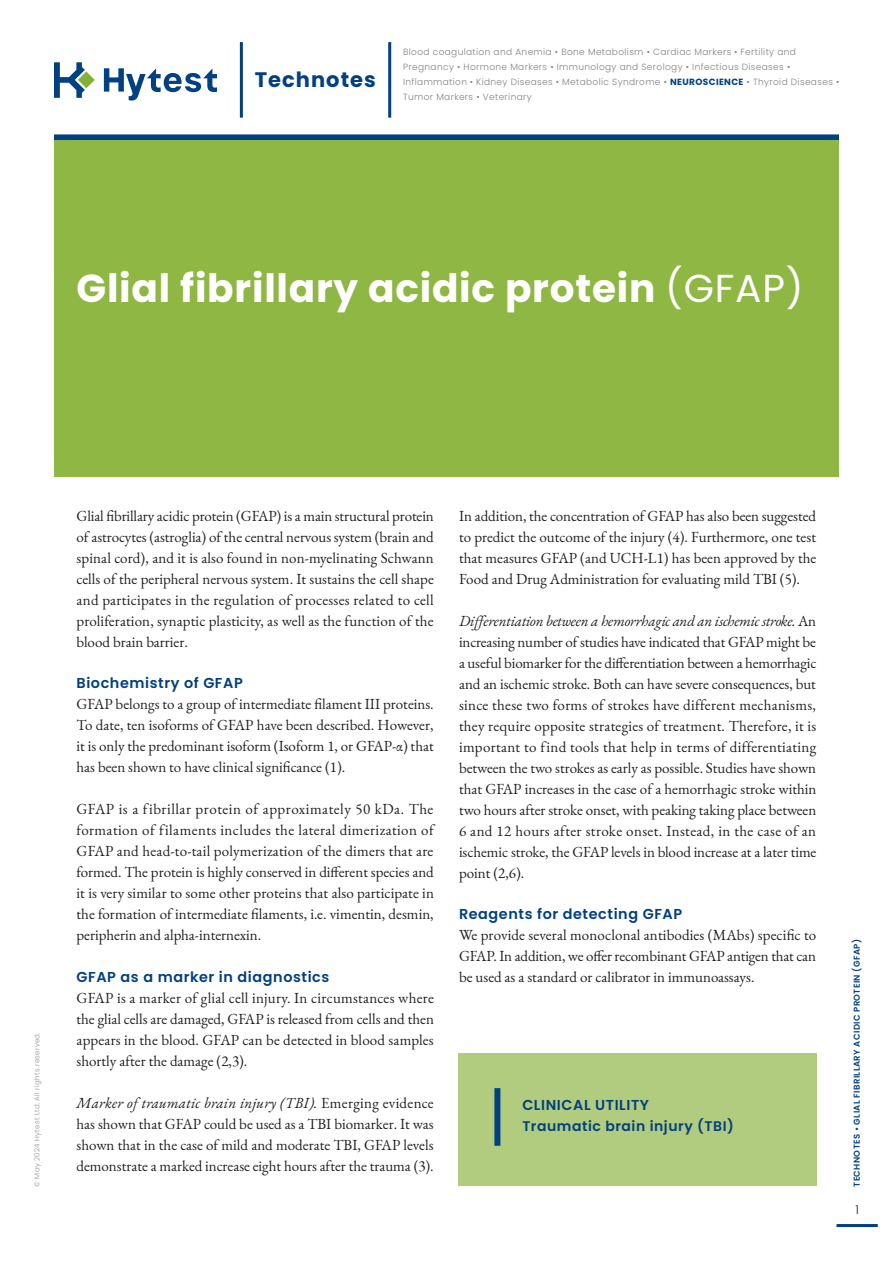
<style>
.page{position:relative;width:893px;height:1263px;background:#fff}
.page>*{position:absolute;margin:0;border:0;box-sizing:border-box;transform-origin:0 0}
.Otsikko{font:700 39px "Poppins";letter-spacing:.02em;color:#fff}
.t1{font:700 21px "Poppins";letter-spacing:.05em;color:#014081}
.Leipäteksti{font:15px/21px "EB Garamond";color:#231f20;text-align:justify}
.Väliotsikko_pienellä{font:600 14.4px "Poppins";letter-spacing:.04em;color:#014081}
.Nosto{font:600 14.4px "Poppins";letter-spacing:.04em;color:#014081}
.Nosto-2{font:600 13.95px "Poppins";letter-spacing:.04em;color:#014081}
.t2{font:300 12px "Poppins";color:#002842}
.t3{font:300 9px/15px "Poppins";letter-spacing:.04em;color:#808285}
.t4{font:600 8.55px "Poppins";letter-spacing:.04em;color:#014081}
.t5{font:300 7.05px "Poppins";letter-spacing:.04em;color:#939598}
.s1{font-weight:700;color:#014081}
.s2{font-weight:400}
.s3{font-style:italic}
</style>
<div class="page">
<hr style="left:836px;top:1224px;width:42px;height:3px;background:#014081">
<svg style="left:54px;top:62px;width:41px;height:36px"></svg>
<svg style="left:104px;top:68px;width:113px;height:33px"></svg>
<hr style="left:240px;top:42px;width:3px;height:76px;background:#014081">
<hr style="left:388px;top:42px;width:3px;height:76px;background:#014081">
<div style="left:54px;top:134px;width:785px;height:6px;background:#014081"></div>
<div style="left:54px;top:140px;width:785px;height:337px;background:#8eb744"></div>
<div style="left:458px;top:1053px;width:359px;height:133px;background:#b1cb7f"></div>
<div style="left:494px;top:1088px;width:6px;height:58px;background:#014081"></div>
<h2 class="t1" style="left:255px;top:68px;width:123px">Technotes</h2>
<p class="t3" style="left:403px;top:45px;width:438px">Blood coagulation and Anemia • Bone Metabolism • Cardiac Markers • Fertility and Pregnancy • Hormone Markers • Immunology and Serology • Infectious Diseases • Inflammation • Kidney Diseases • Metabolic Syndrome • <span class="s1">NEUROSCIENCE</span> • Thyroid Diseases • Tumor Markers • Veterinary</p>
<p class="Otsikko" style="left:77px;top:266px;width:728px">Glial fibrillary acidic protein <span class="s2">(GFAP)</span></p>
<p class="t5" style="left:33px;top:1187px;width:156px;rotate:-90deg">© May 2024 Hytest Ltd. All rights reserved.</p>
<p class="Leipäteksti" style="left:77px;top:506px;width:359px">Glial fibrillary acidic protein (GFAP) is a main structural protein of astrocytes (astroglia) of the central nervous system (brain and spinal cord), and it is also found in non-myelinating Schwann cells of the peripheral nervous system. It sustains the cell shape and participates in the regulation of processes related to cell proliferation, synaptic plasticity, as well as the function of the blood brain barrier.</p>
<p class="Väliotsikko_pienellä" style="left:77px;top:675px;width:168px">Biochemistry of GFAP</p>
<p class="Leipäteksti" style="left:77px;top:694px;width:359px">GFAP belongs to a group of intermediate filament III proteins.<br>To date, ten isoforms of GFAP have been described. However, it is only the predominant isoform (Isoform 1, or GFAP-α) that has been shown to have clinical significance (1).</p>
<p class="Leipäteksti" style="left:77px;top:799px;width:359px">GFAP is a fibrillar protein of approximately 50 kDa. The formation of filaments includes the lateral dimerization of GFAP and head-to-tail polymerization of the dimers that are formed. The protein is highly conserved in different species and it is very similar to some other proteins that also participate in the formation of intermediate filaments, i.e. vimentin, desmin, peripherin and alpha-internexin.</p>
<p class="Väliotsikko_pienellä" style="left:77px;top:968px;width:254px">GFAP as a marker in diagnostics</p>
<p class="Leipäteksti" style="left:77px;top:987px;width:359px">GFAP is a marker of glial cell injury. In circumstances where the glial cells are damaged, GFAP is released from cells and then appears in the blood. GFAP can be detected in blood samples shortly after the damage (2,3).</p>
<p class="Leipäteksti" style="left:77px;top:1092px;width:359px"><span class="s3">Marker of traumatic brain injury (TBI).</span> Emerging evidence has shown that GFAP could be used as a TBI biomarker. It was shown that in the case of mild and moderate TBI, GFAP levels demonstrate a marked increase eight hours after the trauma (3).</p>
<p class="Leipäteksti" style="left:459px;top:506px;width:359px">In addition, the concentration of GFAP has also been suggested to predict the outcome of the injury (4). Furthermore, one test that measures GFAP (and UCH-L1) has been approved by the Food and Drug Administration for evaluating mild TBI (5).</p>
<p class="Leipäteksti" style="left:459px;top:611px;width:359px"><span class="s3">Differentiation between a hemorrhagic and an ischemic stroke.</span> An increasing number of studies have indicated that GFAP might be a useful biomarker for the differentiation between a hemorrhagic and an ischemic stroke. Both can have severe consequences, but since these two forms of strokes have different mechanisms, they require opposite strategies of treatment. Therefore, it is important to find tools that help in terms of differentiating between the two strokes as early as possible. Studies have shown that GFAP increases in the case of a hemorrhagic stroke within two hours after stroke onset, with peaking taking place between 6 and 12 hours after stroke onset. Instead, in the case of an ischemic stroke, the GFAP levels in blood increase at a later time point (2,6).</p>
<p class="Väliotsikko_pienellä" style="left:459px;top:906px;width:225px">Reagents for detecting GFAP</p>
<p class="Leipäteksti" style="left:459px;top:925px;width:359px">We provide several monoclonal antibodies (MAbs) specific to GFAP. In addition, we offer recombinant GFAP antigen that can be used as a standard or calibrator in immunoassays.</p>
<p class="Nosto" style="left:522px;top:1097px;width:128px">CLINICAL UTILITY</p>
<p class="Nosto-2" style="left:522px;top:1118px;width:213px">Traumatic brain injury (TBI)</p>
<p class="t4" style="left:852px;top:1187px;width:249px;rotate:-90deg">TECHNOTES • GLIAL FIBRILLARY ACIDIC PROTEIN (GFAP)</p>
<p class="t2" style="left:855px;top:1202px;width:5px">1</p>
</div>
